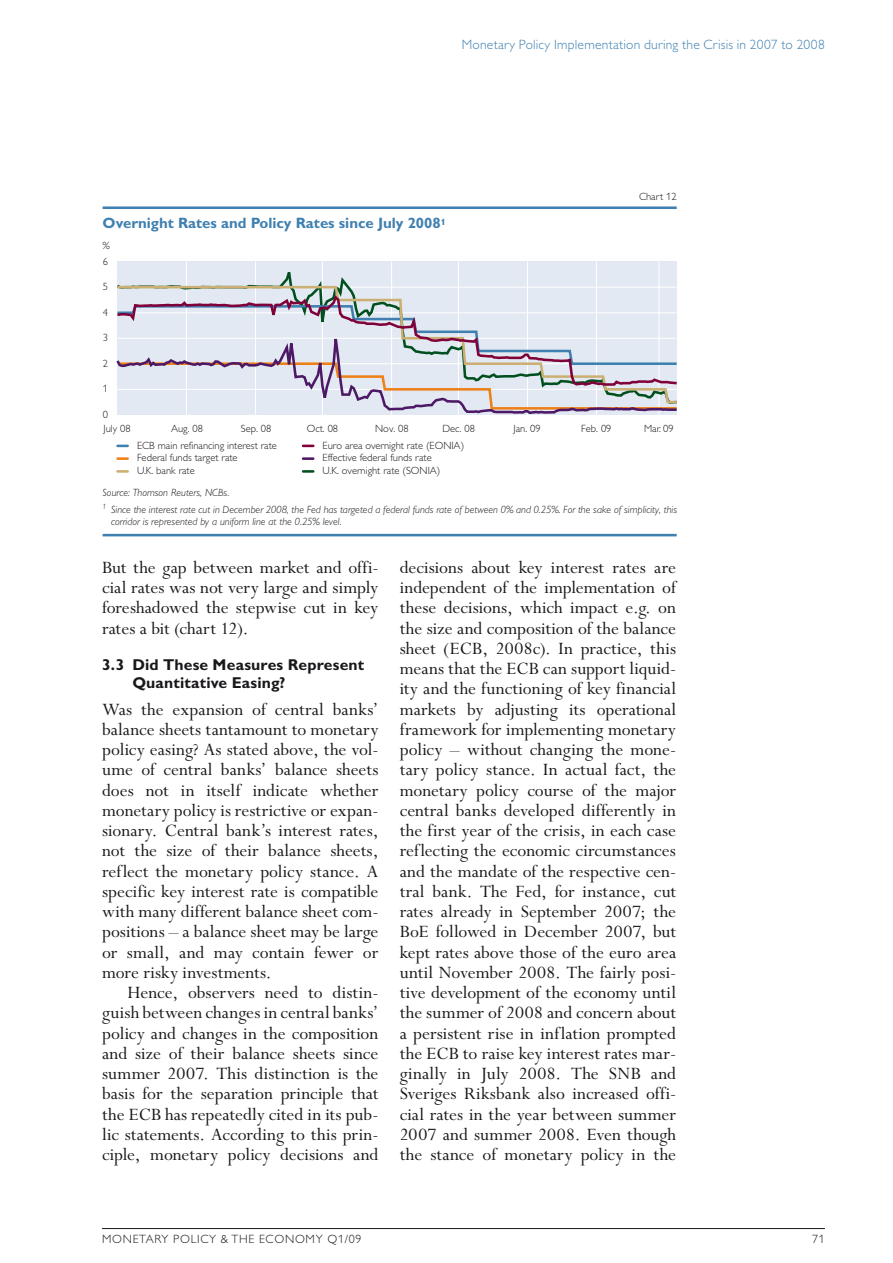
<style>
.page{position:relative;width:893px;height:1263px;background:#fff}
.page>*{position:absolute;margin:0;border:0;box-sizing:border-box;transform-origin:0 0}
.t1{font:19.5px/20.2px "Perpetua";color:#1a171b;text-align:justify}
.t2{font:700 15.75px/18.8px "Gill Alternate One";letter-spacing:.01em;color:#1a171b}
.t3{font:700 15px "Gill Alternate One";color:#3f80b0}
.t4{font:300 13.5px "Gill Alternate One";letter-spacing:.02em;color:#3f80b0}
.t5{font:300 12px "Gill Alternate One";letter-spacing:.06em;color:#1a171b}
.t6{font:300 10.5px/12.8px "Gill Alternate One";color:#1a171b}
.t7{font:italic 300 10.5px/17px "Gill Alternate One";color:#1a171b}
</style>
<div class="page">
<hr style="left:102px;top:1228px;width:723px;height:1px;background:#1a171b">
<svg style="left:117px;top:457px;width:11px;height:3px"></svg>
<hr style="left:103px;top:534px;width:574px;height:2px;background:#3f80b0">
<svg style="left:117px;top:445px;width:11px;height:2px"></svg>
<hr style="left:103px;top:206px;width:574px;height:3px;background:#3f80b0">
<svg style="left:117px;top:470px;width:11px;height:3px"></svg>
<svg style="left:303px;top:457px;width:10px;height:3px"></svg>
<svg style="left:303px;top:445px;width:10px;height:2px"></svg>
<svg style="left:303px;top:470px;width:10px;height:3px"></svg>
<div style="left:117px;top:261px;width:560px;height:24px;background:#e3e9f2"></div>
<svg style="left:117px;top:285px;width:560px;height:8px;background:#d8dcd9"></svg>
<svg style="left:117px;top:387px;width:560px;height:28px;background:#d7d5dc"></svg>
<svg style="left:116px;top:293px;width:561px;height:94px;background:#d5d6e0"></svg>
<p class="t4" style="left:462px;top:37px;width:365px">Monetary Policy I mplementation during the Crisis in 2007 to 2008</p>
<p class="t3" style="left:103px;top:214px;width:345px">Overnight Rates and Policy Rates since July 2008<sup>1</sup></p>
<p class="t7" style="left:103px;top:237px;width:9px">%</p>
<p class="t6" style="left:103px;top:255px;width:7px">6</p>
<p class="t6" style="left:103px;top:280px;width:7px">5</p>
<p class="t6" style="left:103px;top:306px;width:7px">4</p>
<p class="t6" style="left:103px;top:331px;width:7px">3</p>
<p class="t6" style="left:103px;top:357px;width:7px">2</p>
<p class="t6" style="left:103px;top:382px;width:7px">1</p>
<p class="t6" style="left:103px;top:408px;width:7px">0</p>
<p class="t6" style="left:639px;top:190px;width:39px">Chart 12</p>
<p class="t6" style="left:104px;top:422px;width:29px">July 08</p>
<p class="t6" style="left:171px;top:422px;width:33px">Aug. 08</p>
<p class="t6" style="left:241px;top:422px;width:32px">Sep. 08</p>
<p class="t6" style="left:307px;top:422px;width:33px">Oct. 08</p>
<p class="t6" style="left:375px;top:422px;width:35px">Nov. 08</p>
<p class="t6" style="left:442px;top:422px;width:34px">Dec. 08</p>
<p class="t6" style="left:514px;top:422px;width:29px">Jan. 09</p>
<p class="t6" style="left:581px;top:422px;width:32px">Feb. 09</p>
<p class="t6" style="left:644px;top:422px;width:31px">Mar. 09</p>
<p class="t6" style="left:137px;top:451px;width:102px">Federal funds target rate<br>U.K. bank rate</p>
<p class="t6" style="left:323px;top:451px;width:111px">Effective federal funds rate</p>
<p class="t6" style="left:137px;top:439px;width:141px">ECB main refinancing interest rate</p>
<p class="t6" style="left:323px;top:439px;width:143px">Euro area overnight rate (EONIA)</p>
<p class="t6" style="left:323px;top:464px;width:119px">U.K. overnight rate (SONIA)</p>
<p class="t7" style="left:103px;top:484px;width:576px">Source: Thomson Reuters, NCBs.<br><sup>1</sup> Since the interest rate cut in December 2008, the Fed has targeted a federal funds rate of between 0% and 0.25%. For the sake of simplicity, this</p>
<p class="t7" style="left:111px;top:513px;width:232px">corridor is represented by a uniform line at the 0.25% level.</p>
<p class="t1" style="left:102px;top:558px;width:278px">But the gap between market and offi&shy;cial rates was not very large and simply foreshadowed the stepwise cut in key rates a bit (chart 12).</p>
<p class="t2" style="left:132px;top:655px;width:233px;text-indent:-30px">3.3 Did These Measures Represent<br>Quantitative Easing?</p>
<p class="t1" style="left:102px;top:700px;width:278px">Was the expansion of central banks’ balance sheets tantamount to monetary policy easing? As stated above, the vol&shy;ume of central banks’ balance sheets does not in itself indicate whether monetary policy is restrictive or expan&shy;sionary. Central bank’s interest rates, not the size of their balance sheets, reflect the monetary policy stance. A specific key interest rate is compatible with many different balance sheet com&shy;positions – a balance sheet may be large or small, and may contain fewer or more risky investments.</p>
<p class="t1" style="left:102px;top:983px;width:278px;text-indent:26px">Hence, observers need to distin&shy;guish between changes in central banks’ policy and changes in the composition and size of their balance sheets since summer 2007. This distinction is the basis for the separation principle that the ECB has repeatedly cited in its pub&shy;lic statements. According to this prin&shy;ciple, monetary policy decisions and</p>
<p class="t1" style="left:400px;top:558px;width:278px">decisions about key interest rates are independent of the implementation of these decisions, which impact e.g. on the size and composition of the balance sheet (ECB, 2008c). In practice, this means that the ECB can support liquid&shy;ity and the functioning of key financial markets by adjusting its operational framework for implementing monetary policy – without changing the mone&shy;tary policy stance. In actual fact, the monetary policy course of the major central banks developed differently in the first year of the crisis, in each case reflecting the economic circumstances and the mandate of the respective cen&shy;tral bank. The Fed, for instance, cut rates already in September 2007; the BoE followed in December 2007, but kept rates above those of the euro area until November 2008. The fairly posi&shy;tive development of the economy until the summer of 2008 and concern about a persistent rise in inflation prompted the ECB to raise key interest rates mar&shy;ginally in July 2008. The SNB and Sveriges Riksbank also increased offi&shy;cial rates in the year between summer 2007 and summer 2008. Even though the stance of monetary policy in the</p>
<p class="t5" style="left:102px;top:1232px;width:261px">Monetary Policy &amp; the Economy Q1/09</p>
<p class="t5" style="left:812px;top:1232px;width:14px">71</p>
</div>
